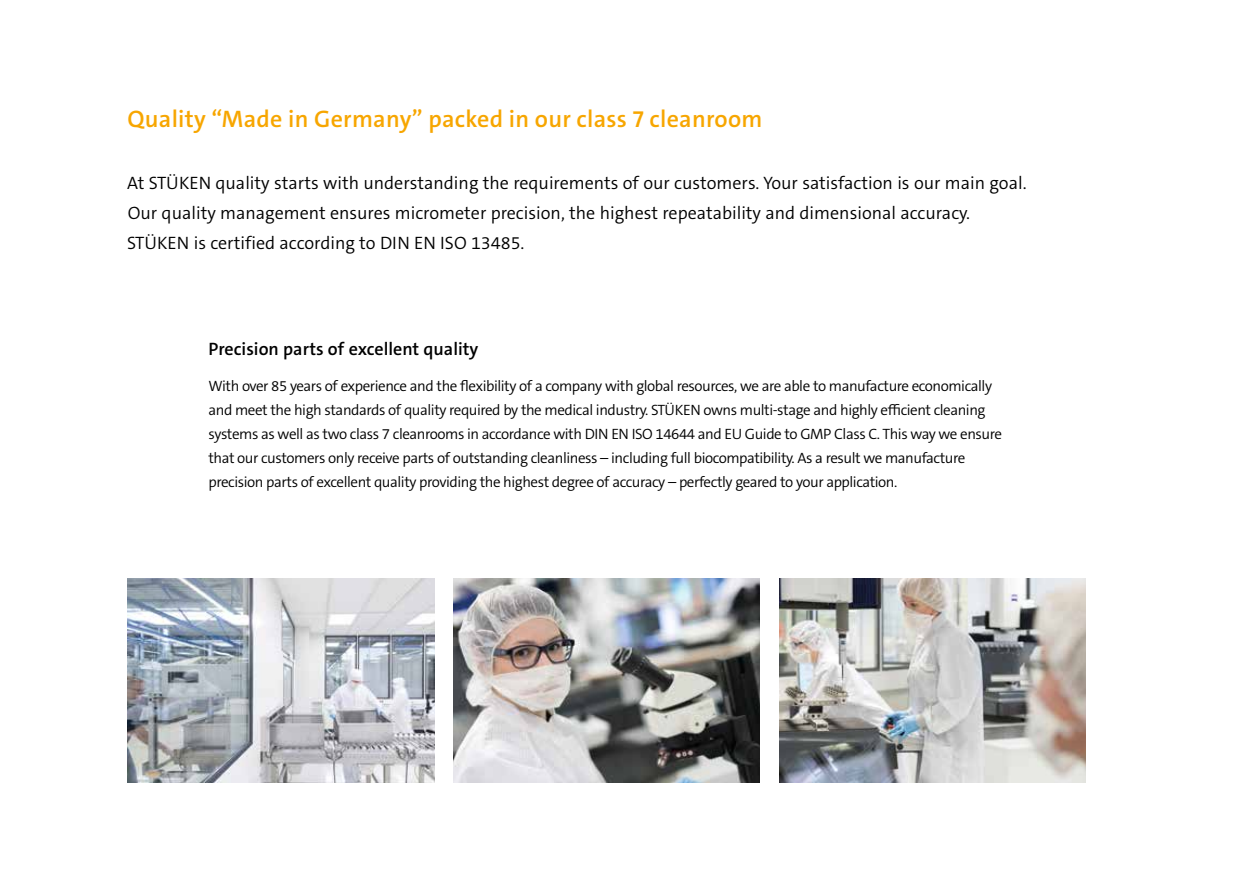
<style>
.page{position:relative;width:1251px;height:893px;background:#fff}
.page>*{position:absolute;margin:0;border:0;box-sizing:border-box;transform-origin:0 0}
.t1{font:600 24px "The Sans C5";letter-spacing:.01em;color:#f7a600}
.t2{font:300 18px/30px "The Sans C5";color:#000}
.t3{font:600 18px "The Sans C5";color:#000}
.t4{font:300 15px/24px "The Sans C5";letter-spacing:-.03em;color:#000}
</style>
<div class="page">
<img style="left:128px;top:578px;width:306px;height:204px">
<img style="left:779px;top:578px;width:306px;height:204px">
<img style="left:453px;top:578px;width:306px;height:204px">
<h1 class="t1" style="left:128px;top:103px;width:636px">Quality “Made in Germany” packed in our class 7 cleanroom</h1>
<p class="t2" style="left:127px;top:168px;width:900px">At STÜKEN quality starts with understanding the requirements of our customers. Your satisfaction is our main goal.<br>Our quality management ensures micrometer precision, the highest repeatability and dimensional accuracy.<br>STÜKEN is certified according to DIN EN ISO 13485.</p>
<p class="t3" style="left:208px;top:337px;width:271px">Precision parts of excellent quality</p>
<p class="t4" style="left:208px;top:374px;width:794px">With over 85 years of experience and the flexibility of a company with global resources, we are able to manufacture economically and meet the high standards of quality required by the medical industry. STÜKEN owns multi-stage and highly efficient cleaning systems as well as two class 7 cleanrooms in accordance with DIN EN ISO 14644 and EU Guide to GMP Class C. This way we ensure that our customers only receive parts of outstanding cleanliness – including full biocompatibility. As a result we manufacture precision parts of excellent quality providing the highest degree of accuracy – perfectly geared to your application.</p>
</div>
